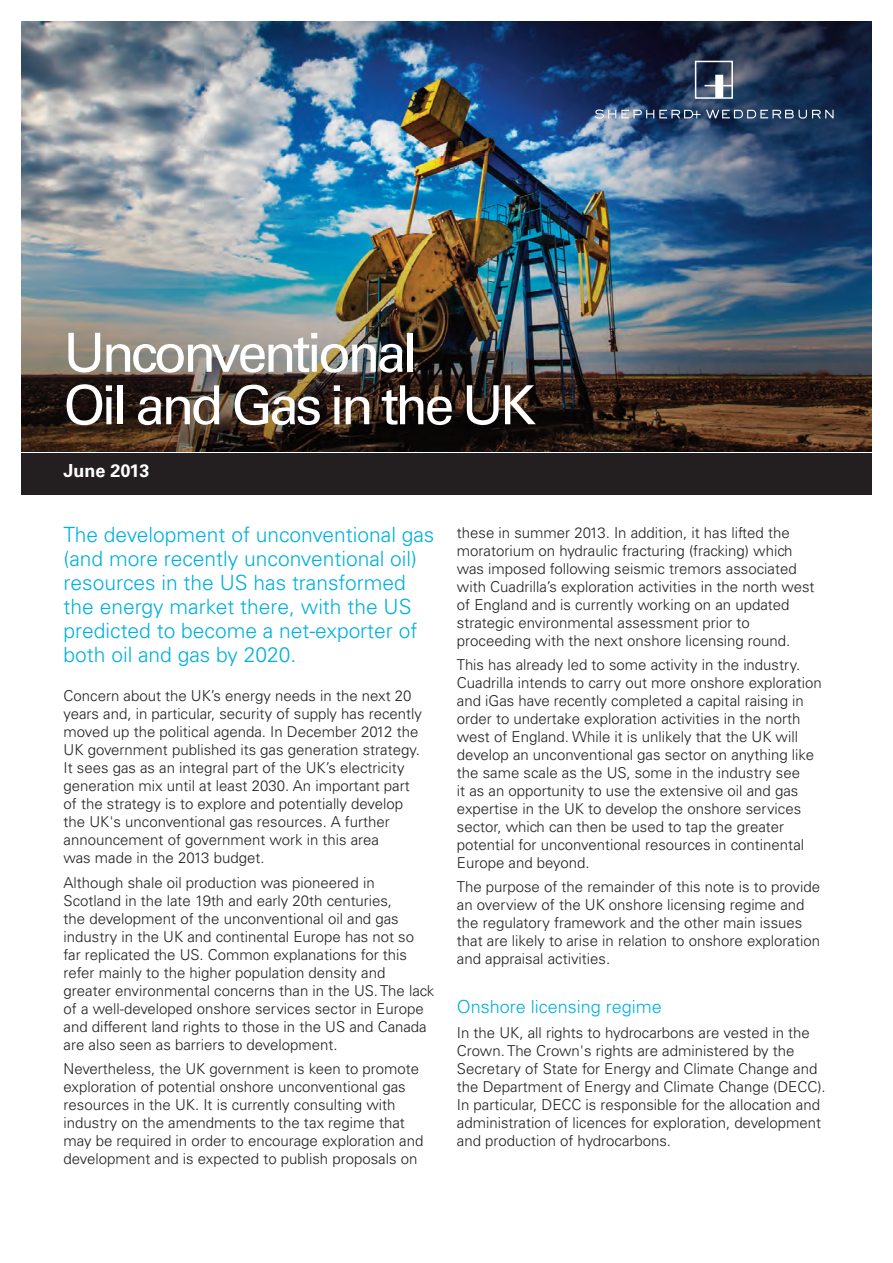
<style>
.page{position:relative;width:893px;height:1263px;background:#fff}
.page>*{position:absolute;margin:0;border:0;box-sizing:border-box;transform-origin:0 0}
.t1{font:54px/52.5px "Univers";letter-spacing:-.07em;color:#fff}
.t2{font:300 21px/24px "Univers";color:#00b1dc}
.t3{font:300 18px "Univers";color:#00b1dc}
.t4{font:700 18px "Univers";color:#fff}
.t5{font:300 15px/18px "Univers";color:#231f20}
</style>
<div class="page">
<img style="left:21px;top:21px;width:850px;height:131px">
<img style="left:21px;top:152px;width:850px;height:300px">
<div style="left:21px;top:453px;width:850px;height:42px;background:#231f20"></div>
<div style="left:715px;top:75px;width:8px;height:23px;background:#fff"></div>
<svg style="left:704px;top:85px;width:26px;height:1px"></svg>
<div style="left:695px;top:61px;width:38px;height:38px;border:2px solid #fff"></div>
<svg style="left:595px;top:109px;width:105px;height:10px"></svg>
<svg style="left:706px;top:110px;width:127px;height:9px"></svg>
<h1 class="t1" style="left:63px;top:331px;width:474px">Unconventional<br>Oil and Gas in the UK</h1>
<p class="t4" style="left:64px;top:464px;width:87px">June 2013</p>
<h2 class="t2" style="left:64px;top:524px;width:372px">The development of unconventional gas (and more recently unconventional oil) resources in the US has transformed the energy market there, with the US predicted to become a net-exporter of both oil and gas by 2020.</h2>
<p class="t5" style="left:64px;top:688px;width:360px">Concern about the UK’s energy needs in the next 20 years and, in particular, security of supply has recently moved up the political agenda. In December 2012 the UK government published its gas generation strategy.<br>It sees gas as an integral part of the UK’s electricity generation mix until at least 2030. An important part of the strategy is to explore and potentially develop the UK's unconventional gas resources. A further announcement of government work in this area<br>was made in the 2013 budget.</p>
<p class="t5" style="left:64px;top:875px;width:372px">Although shale oil production was pioneered in Scotland in the late 19th and early 20th centuries,<br>the development of the unconventional oil and gas industry in the UK and continental Europe has not so far replicated the US. Common explanations for this refer mainly to the higher population density and greater environmental concerns than in the US. The lack of a well-developed onshore services sector in Europe and different land rights to those in the US and Canada are also seen as barriers to development.</p>
<p class="t5" style="left:64px;top:1061px;width:361px">Nevertheless, the UK government is keen to promote exploration of potential onshore unconventional gas resources in the UK. It is currently consulting with industry on the amendments to the tax regime that may be required in order to encourage exploration and development and is expected to publish proposals on</p>
<p class="t5" style="left:457px;top:525px;width:359px">these in summer 2013. In addition, it has lifted the moratorium on hydraulic fracturing (fracking) which was imposed following seismic tremors associated with Cuadrilla’s exploration activities in the north west of England and is currently working on an updated strategic environmental assessment prior to proceeding with the next onshore licensing round.</p>
<p class="t5" style="left:457px;top:657px;width:366px">This has already led to some activity in the industry.<br>Cuadrilla intends to carry out more onshore exploration and iGas have recently completed a capital raising in order to undertake exploration activities in the north west of England. While it is unlikely that the UK will develop an unconventional gas sector on anything like the same scale as the US, some in the industry see<br>it as an opportunity to use the extensive oil and gas expertise in the UK to develop the onshore services sector, which can then be used to tap the greater potential for unconventional resources in continental Europe and beyond.</p>
<p class="t5" style="left:457px;top:879px;width:365px">The purpose of the remainder of this note is to provide an overview of the UK onshore licensing regime and the regulatory framework and the other main issues that are likely to arise in relation to onshore exploration and appraisal activities.</p>
<p class="t3" style="left:457px;top:1000px;width:206px">Onshore licensing regime</p>
<p class="t5" style="left:457px;top:1025px;width:370px">In the UK, all rights to hydrocarbons are vested in the Crown. The Crown's rights are administered by the Secretary of State for Energy and Climate Change and the Department of Energy and Climate Change (DECC).<br>In particular, DECC is responsible for the allocation and administration of licences for exploration, development and production of hydrocarbons.</p>
</div>
